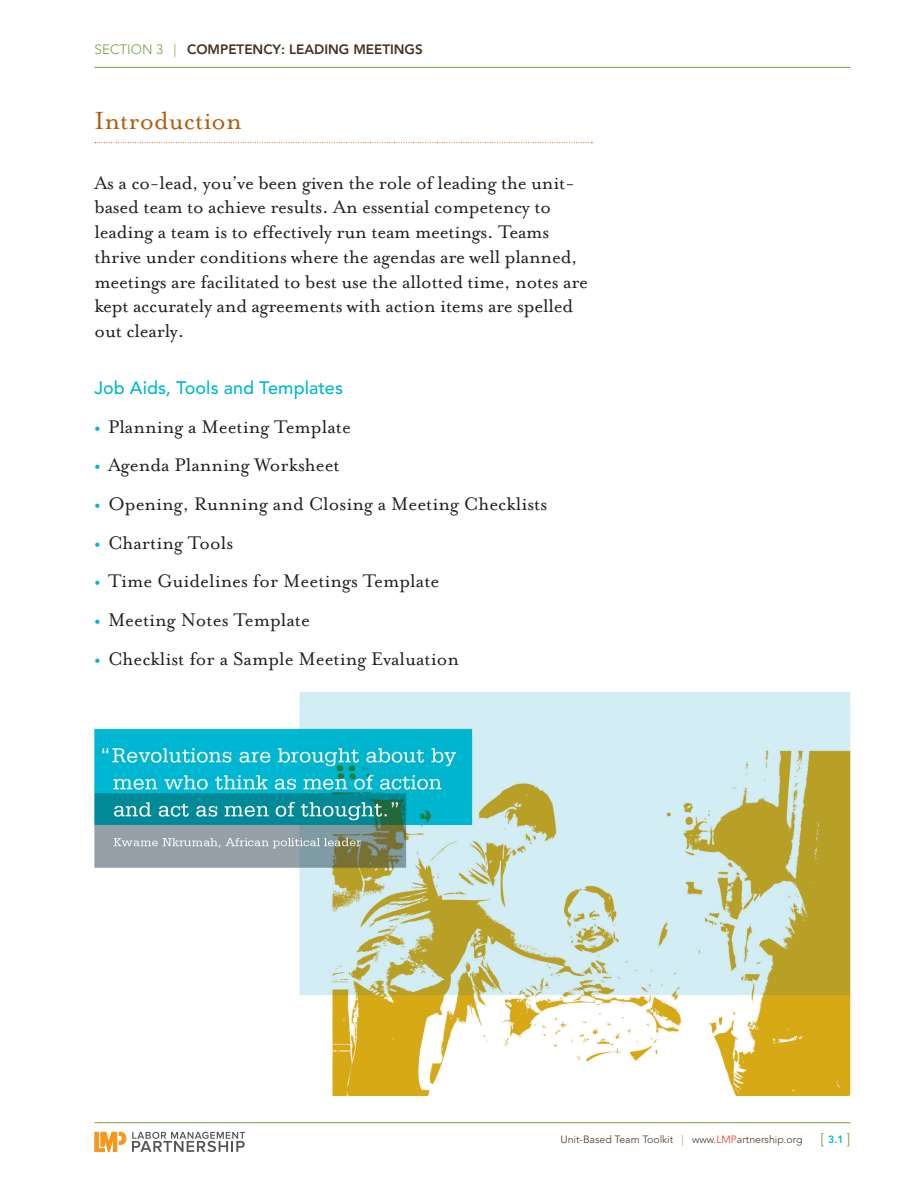
<style>
.page{position:relative;width:918px;height:1188px;background:#fff}
.page>*{position:absolute;margin:0;border:0;box-sizing:border-box;transform-origin:0 0}
.t1{font:28.5px "Mrs Eaves Roman";color:#b05f0f}
.t2{font:21px/24.8px "Mrs Eaves Roman";letter-spacing:-.01em;color:#231f20}
.t3{font:500 18px "Avenir";letter-spacing:.005em;color:#00b7d3}
.t4{font:800 13.5px "Avenir";color:#443223}
.t5{font:300 10.5px "Avenir LT Std";color:#443223}
.s1{font-family:"Avenir LT Std";font-weight:300;color:#78a23f}
.s2{font-family:"Avenir";font-weight:500;font-size:12px;color:#00b7d3}
.s3{color:#78a23f}
.s4{color:#ee3424}
.s5{font-size:15px;color:#78a23f}
.s6{font-family:"Avenir";font-weight:800;color:#00b7d3}
</style>
<div class="page">
<hr style="left:94px;top:67px;width:756px;height:1px;background:#78a23f">
<hr style="left:94px;top:1122px;width:756px;height:1px;background:#78a23f">
<svg style="left:132px;top:1132px;width:113px;height:20px"></svg>
<svg style="left:94px;top:1132px;width:32px;height:20px"></svg>
<svg style="left:95px;top:142px;width:497px;height:1px"></svg>
<img style="left:94px;top:692px;width:756px;height:404px">
<p class="t4" style="left:94px;top:41px;width:330px"><span class="s1">SECTION 3 |</span> COMPETENCY: LEADING MEETINGS</p>
<h1 class="t1" style="left:94px;top:105px;width:149px">Introduction</h1>
<p class="t2" style="left:94px;top:170px;width:495px">As a co-lead, you’ve been given the role of leading the unit&shy;based team to achieve results. An essential competency to leading a team is to effectively run team meetings. Teams thrive under conditions where the agendas are well planned, meetings are facilitated to best use the allotted time, notes are kept accurately and agreements with action items are spelled out clearly.</p>
<p class="t3" style="left:94px;top:377px;width:250px">Job Aids, Tools and Templates</p>
<p class="t2" style="left:94px;top:414px;width:258px"><span class="s2">•</span> Planning a Meeting Template</p>
<p class="t2" style="left:94px;top:453px;width:247px"><span class="s2">•</span> Agenda Planning Worksheet</p>
<p class="t2" style="left:94px;top:492px;width:454px"><span class="s2">•</span> Opening, Running and Closing a Meeting Checklists</p>
<p class="t2" style="left:94px;top:530px;width:140px"><span class="s2">•</span> Charting Tools</p>
<p class="t2" style="left:94px;top:569px;width:346px"><span class="s2">•</span> Time Guidelines for Meetings Template</p>
<p class="t2" style="left:94px;top:608px;width:217px"><span class="s2">•</span> Meeting Notes Template</p>
<p class="t2" style="left:94px;top:646px;width:366px"><span class="s2">•</span> Checklist for a Sample Meeting Evaluation</p>
<p class="t5" style="left:561px;top:1133px;width:291px">Unit-Based Team Toolkit <span class="s3">|</span> www.<span class="s4">LMP</span>artnership.org <span class="s5">[</span> <span class="s6">3.1</span> <span class="s5">]</span></p>
</div>
